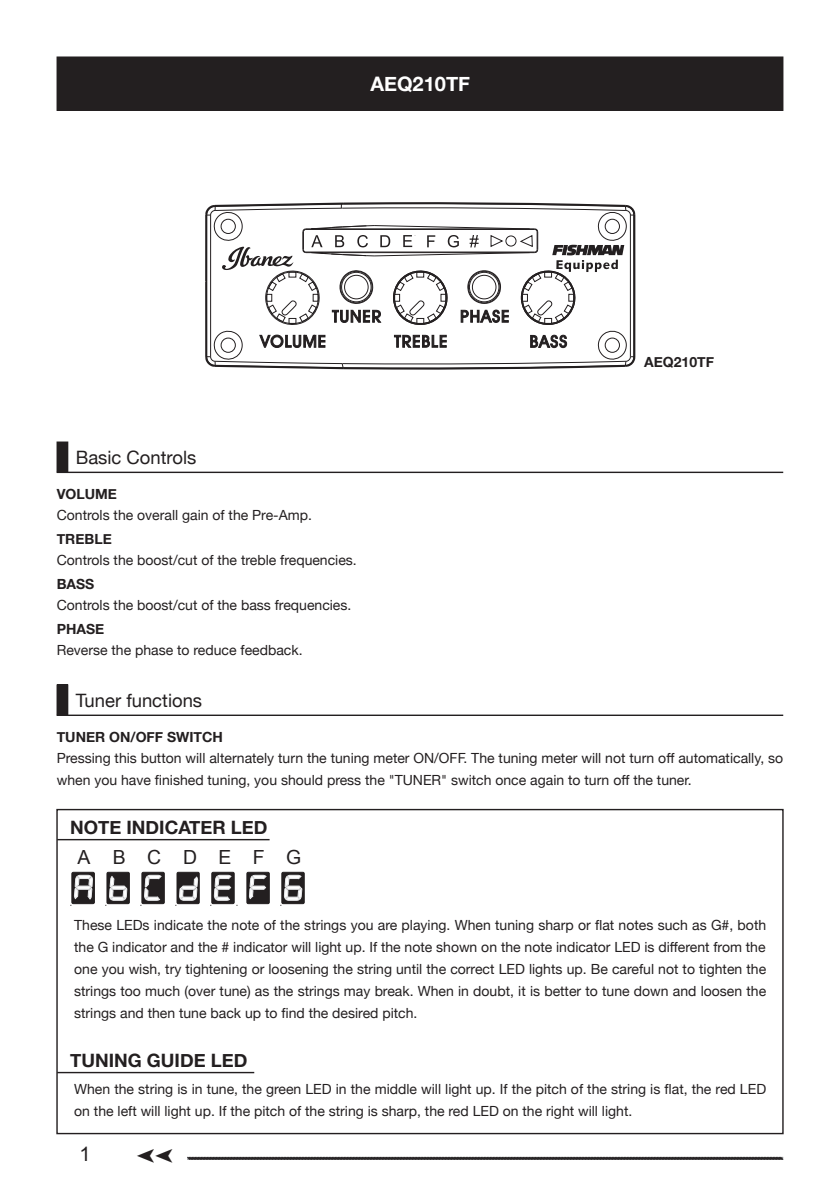
<style>
.page{position:relative;width:840px;height:1191px;background:#fff}
.page>*{position:absolute;margin:0;border:0;box-sizing:border-box;transform-origin:0 0}
.t1{font:700 20px "Helvetica Neue";color:#fff}
.t2{font:20px "Arial";color:#231f20}
.t3{font:19.4px "Arial";color:#231f20}
.t4{font:700 18.4px "Helvetica Neue";color:#231f20}
.t5{font:18.4px "Helvetica Neue";color:#231f20}
.t6{font:14px/22px "Helvetica Neue";color:#231f20}
.t7{font:700 14px "Helvetica Neue";color:#231f20}
</style>
<div class="page">
<svg style="left:187px;top:1156px;width:596px;height:4px;background:#636162"></svg>
<svg style="left:205px;top:202px;width:431px;height:168px"></svg>
<div style="left:57px;top:57px;width:725px;height:53px;background:#231f20"></div>
<div style="left:57px;top:57px;width:725px;height:54px;border:1px solid #231f20"></div>
<hr style="left:57px;top:471px;width:725px;height:2px;background:#231f20">
<div style="left:57px;top:442px;width:11px;height:30px;background:#231f20"></div>
<hr style="left:57px;top:714px;width:725px;height:2px;background:#231f20">
<div style="left:57px;top:685px;width:11px;height:30px;background:#231f20"></div>
<div style="left:72px;top:872px;width:22px;height:31px;border:1px solid #231f20"></div>
<svg style="left:70px;top:874px;width:23px;height:32px"></svg>
<div style="left:107px;top:872px;width:22px;height:31px;background:#231f20"></div>
<div style="left:107px;top:872px;width:22px;height:31px;border:1px solid #231f20"></div>
<svg style="left:105px;top:875px;width:23px;height:31px"></svg>
<div style="left:142px;top:872px;width:22px;height:31px;border:1px solid #231f20"></div>
<svg style="left:140px;top:874px;width:22px;height:32px"></svg>
<div style="left:177px;top:872px;width:22px;height:31px;background:#231f20"></div>
<div style="left:177px;top:872px;width:22px;height:31px;border:1px solid #231f20"></div>
<svg style="left:175px;top:875px;width:23px;height:31px"></svg>
<div style="left:247px;top:872px;width:22px;height:31px;background:#231f20"></div>
<div style="left:247px;top:872px;width:22px;height:31px;border:1px solid #231f20"></div>
<svg style="left:248px;top:874px;width:19px;height:26px"></svg>
<div style="left:282px;top:872px;width:22px;height:31px;border:1px solid #231f20"></div>
<svg style="left:280px;top:874px;width:23px;height:32px"></svg>
<div style="left:212px;top:872px;width:22px;height:31px;border:1px solid #231f20"></div>
<svg style="left:210px;top:874px;width:27px;height:32px"></svg>
<hr style="left:57px;top:839px;width:212px;height:1px;background:#231f20">
<hr style="left:57px;top:1071px;width:197px;height:2px;background:#231f20">
<h1 class="t1" style="left:370px;top:66px;width:101px">AEQ210TF</h1>
<h3 class="t5" style="left:76px;top:441px;width:122px">Basic Controls</h3>
<p class="t7" style="left:57px;top:481px;width:62px">VOLUME</p>
<p class="t6" style="left:57px;top:503px;width:256px">Controls the overall gain of the Pre-Amp.</p>
<p class="t7" style="left:57px;top:526px;width:56px">TREBLE</p>
<p class="t6" style="left:57px;top:548px;width:301px">Controls the boost/cut of the treble frequencies.</p>
<p class="t7" style="left:57px;top:571px;width:39px">BASS</p>
<p class="t6" style="left:57px;top:593px;width:296px">Controls the boost/cut of the bass frequencies.</p>
<p class="t7" style="left:57px;top:616px;width:49px">PHASE</p>
<p class="t6" style="left:57px;top:638px;width:247px">Reverse the phase to reduce feedback.</p>
<h3 class="t5" style="left:76px;top:684px;width:128px">Tuner functions</h3>
<p class="t7" style="left:57px;top:724px;width:167px">TUNER ON/OFF SWITCH</p>
<p class="t7" style="left:643px;top:350px;width:71px">AEQ210TF</p>
<p class="t6" style="left:57px;top:746px;width:636px">Pressing this button will alternately turn the tuning meter ON/OFF<br>when you have finished tuning, you should press the "TUNER" switch once again to turn off the tuner.</p>
<p class="t6" style="left:463px;top:746px;width:321px">. The tuning meter will not turn off automatically, so</p>
<h3 class="t4" style="left:70px;top:811px;width:199px">NOTE INDICATER LED</h3>
<h2 class="t3" style="left:77px;top:844px;width:14px">A</h2>
<h2 class="t3" style="left:113px;top:844px;width:14px">B</h2>
<h2 class="t3" style="left:147px;top:844px;width:16px">C</h2>
<h2 class="t3" style="left:183px;top:844px;width:16px">D</h2>
<h2 class="t3" style="left:218px;top:844px;width:14px">E</h2>
<h2 class="t3" style="left:252px;top:844px;width:13px">F</h2>
<h2 class="t3" style="left:286px;top:844px;width:17px">G</h2>
<p class="t6" style="left:74px;top:913px;width:693px;text-align:justify">These LEDs indicate the note of the strings you are playing. When tuning sharp or flat notes such as G#, both the G indicator and the # indicator will light up If. the note shown on the note indicator LED is different from the one you wish, try tightening or loosening the string until the correct LED lights up. Be careful not to tighten the strings too much (over tune) as the strings may break. When in doubt isit, better to tune down and loosen the strings and then tune back up to find the desired pitch.</p>
<h3 class="t4" style="left:70px;top:1044px;width:179px">TUNING GUIDE LED</h3>
<p class="t6" style="left:74px;top:1077px;width:693px">When the string is in tune, the green LED in the middle will light up If. the pitch of the string is flat, the red LED on the left will light up If. the pitch of the string is sharp, the red LED on the right will light.</p>
<h1 class="t2" style="left:79px;top:1141px;width:13px">1</h1>
</div>
